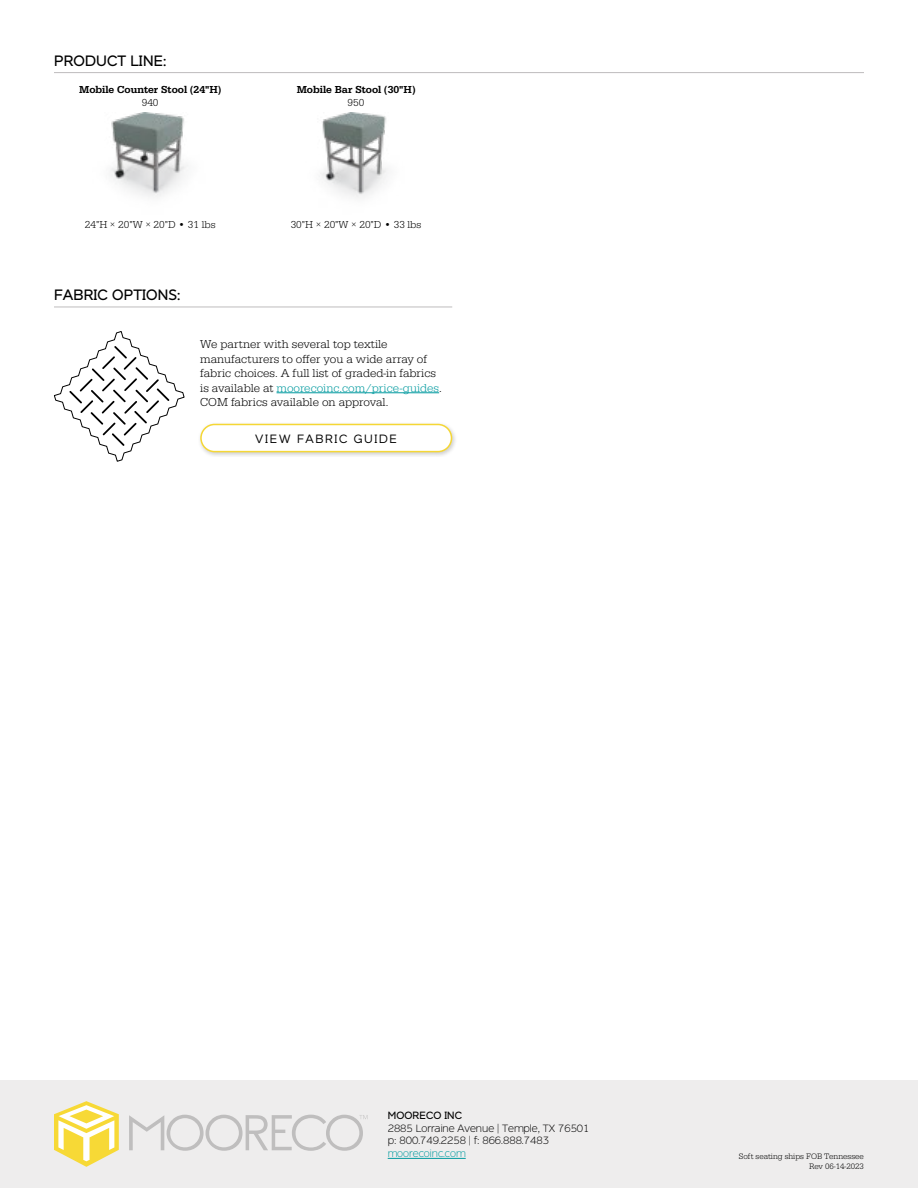
<style>
.page{position:relative;width:918px;height:1188px;background:#fff}
.page>*{position:absolute;margin:0;border:0;box-sizing:border-box;transform-origin:0 0}
.t1{font:15px "Dylan";letter-spacing:.01em;color:#000}
.t2{font:300 12px/14.4px "Serifa";color:#000}
.t3{font:300 12px "Dylan";letter-spacing:.14em;color:#000}
.t4{font:100 10.5px/12.6px "Dylan";color:#000}
.t5{font:300 10.5px "Serifa";color:#000}
.t6{font:500 10.5px "Serifa";color:#000}
.t7{font:100 10.5px "Dylan";color:#009a9f}
.t8{font:10.5px "Dylan";letter-spacing:.01em;color:#000}
.t9{font:300 8.25px/9.9px "Serifa";color:#000;text-align:right}
.s1{color:#009a9f}
</style>
<div class="page">
<div style="left:0;top:1080px;width:918px;height:108px;background:#eeeded"></div>
<hr style="left:388px;top:1158px;width:78px;height:1px;background:#009a9f">
<svg style="left:54px;top:1101px;width:65px;height:66px"></svg>
<svg style="left:129px;top:1115px;width:238px;height:36px"></svg>
<hr style="left:54px;top:72px;width:810px;height:1px;background:#bebcbd">
<img style="left:110px;top:113px;width:78px;height:84px">
<img style="left:319px;top:113px;width:68px;height:85px">
<hr style="left:54px;top:307px;width:398px;height:1px;background:#bebcbd">
<svg style="left:54px;top:331px;width:131px;height:131px"></svg>
<hr style="left:277px;top:393px;width:162px;height:1px;background:#009a9f">
<div style="left:198px;top:421px;width:259px;height:36px;background:#000;opacity:.2"></div>
<div style="left:201px;top:424px;width:251px;height:28px;background:#fff;border-radius:14px"></div>
<div style="left:200px;top:424px;width:252px;height:28px;border:2px solid #f5d735;border-radius:14px"></div>
<p class="t1" style="left:54px;top:50px;width:114px">PRODUCT LINE:</p>
<p class="t6" style="left:79px;top:83px;width:144px">Mobile Counter Stool (24"H)</p>
<p class="t5" style="left:142px;top:96px;width:18px">940</p>
<p class="t5" style="left:85px;top:218px;width:132px">24"H × 20"W × 20"D • 31 lbs</p>
<p class="t1" style="left:54px;top:285px;width:128px">FABRIC OPTIONS:</p>
<p class="t6" style="left:297px;top:83px;width:120px">Mobile Bar Stool (30"H)</p>
<p class="t5" style="left:348px;top:96px;width:18px">950</p>
<p class="t5" style="left:291px;top:218px;width:132px">30"H × 20"W × 20"D • 33 lbs</p>
<p class="t2" style="left:200px;top:337px;width:243px">We partner with several top textile manufacturers to offer you a wide array of fabric choices. A full list of graded-in fabrics is available at <span class="s1">moorecoinc.com/price-guides</span>.<br>COM fabrics available on approval.</p>
<p class="t3" style="left:255px;top:431px;width:144px">VIEW FABRIC GUIDE</p>
<p class="t8" style="left:388px;top:1108px;width:76px">MOORECO INC</p>
<p class="t4" style="left:388px;top:1122px;width:203px">2885 Lorraine Avenue | Temple, TX 76501 p: 800.749.2258 | f: 866.888.7483</p>
<p class="t7" style="left:388px;top:1147px;width:80px">moorecoinc.com</p>
<p class="t9" style="left:739px;top:1151px;width:127px">Soft seating ships FOB Tennessee<br>Rev 06-14-2023</p>
</div>
